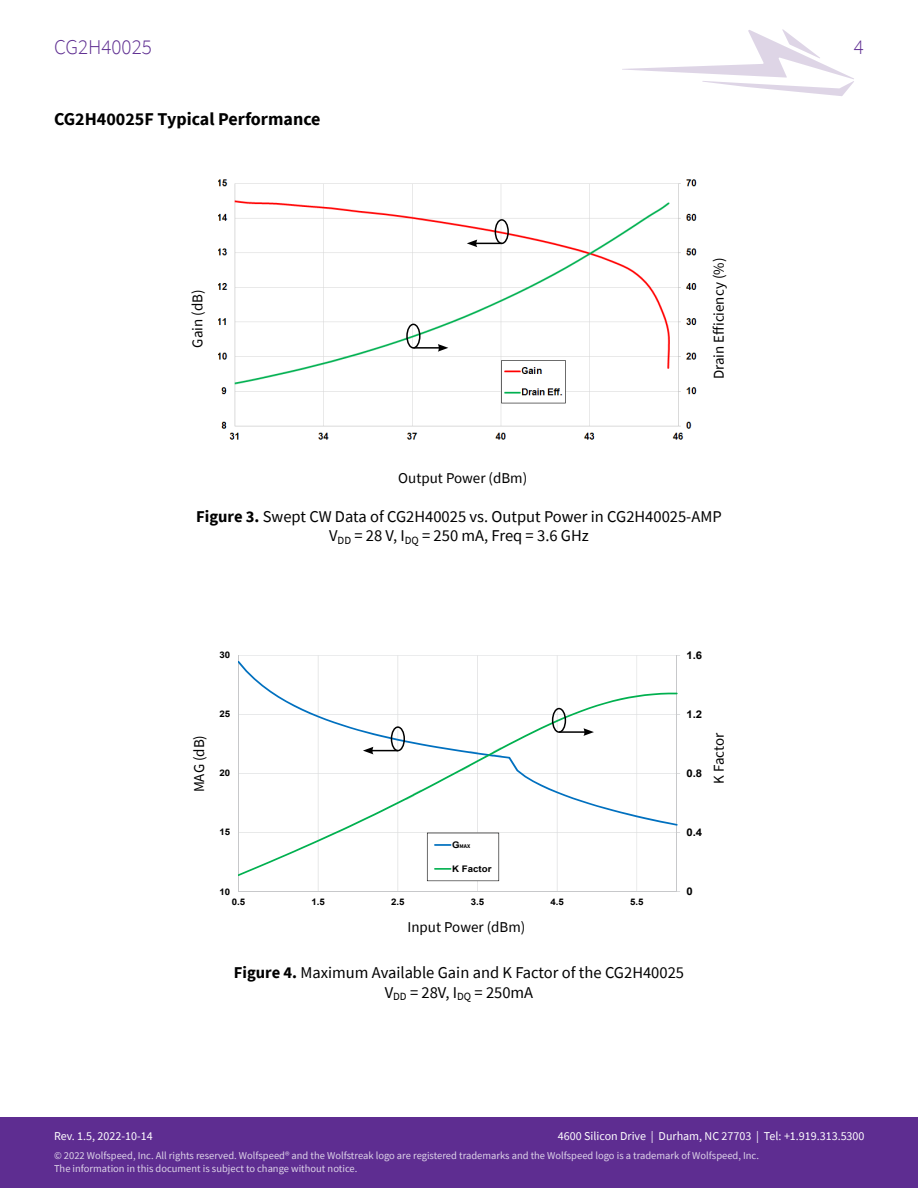
<style>
.page{position:relative;width:918px;height:1188px;background:#fff}
.page>*{position:absolute;margin:0;border:0;box-sizing:border-box;transform-origin:0 0}
.t1{font:300 21px "Source Sans Pro";color:#5e2d91}
.t2{font:700 18px "Source Sans Pro";color:#000}
.t3{font:16.5px/19.8px "Source Sans Pro";color:#000;text-align:center}
.t4{font:15px "Source Sans Pro";color:#000}
.t5{font:12px "Source Sans Pro";color:#fff}
.t6{font:700 11.25px "Arial";color:#000;scale:.94 1}
.t7{font:700 10.65px "Arial";color:#000;scale:1.07 1}
.t8{font:10.5px/12.6px "Source Sans Pro";color:#fff}
.t9{font:700 9px "Arial";letter-spacing:.005em;color:#000;scale:1.07 1}
.t10{font:700 5.55px "Source Sans Pro";color:#000}
.s1{font-weight:700}
</style>
<div class="page">
<svg style="left:622px;top:29px;width:232px;height:67px"></svg>
<div style="left:0;top:1118px;width:918px;height:70px;background:#5e2d91"></div>
<svg style="left:238px;top:655px;width:442px;height:237px"></svg>
<div style="left:552px;top:708px;width:14px;height:25px;border:2px solid #000;border-radius:50%"></div>
<hr style="left:559px;top:731px;width:27px;height:2px;background:#000">
<svg style="left:583px;top:728px;width:11px;height:8px"></svg>
<div style="left:391px;top:726px;width:14px;height:25px;border:2px solid #000;border-radius:50%"></div>
<svg style="left:363px;top:747px;width:35px;height:7px"></svg>
<img style="left:218px;top:179px;width:479px;height:261px">
<div style="left:406px;top:324px;width:15px;height:25px;border:2px solid #000;border-radius:50%"></div>
<hr style="left:413px;top:347px;width:27px;height:2px;background:#000">
<svg style="left:438px;top:344px;width:10px;height:8px"></svg>
<div style="left:495px;top:219px;width:14px;height:25px;border:2px solid #000;border-radius:50%"></div>
<svg style="left:467px;top:240px;width:35px;height:7px"></svg>
<div style="left:460px;top:840px;width:20px;height:11px;background:#fff"></div>
<h1 class="t1" style="left:54px;top:34px;width:99px">CG2H40025</h1>
<h1 class="t1" style="left:854px;top:34px;width:12px">4</h1>
<h2 class="t2" style="left:54px;top:107px;width:268px">CG2H40025F Typical Performance</h2>
<h3 class="t4" style="left:188px;top:348px;width:59px;rotate:-90deg">Gain (dB)</h3>
<h3 class="t4" style="left:398px;top:468px;width:130px">Output Power (dBm)</h3>
<h3 class="t4" style="left:709px;top:379px;width:123px;rotate:-90deg">Drain Efficiency (%)</h3>
<h3 class="t3" style="left:196px;top:506px;width:527px"><span class="s1">Figure 3.</span> Swept CW Data of CG2H40025 vs. Output Power in CG2H40025-AMP<br>V<sub>DD</sub> = 28 V, I<sub>DQ</sub> = 250 mA, Freq = 3.6 GHz</h3>
<p class="t9" style="left:219px;top:649px;width:12px">30</p>
<p class="t9" style="left:219px;top:708px;width:12px">25</p>
<p class="t7" style="left:686px;top:647px;width:16px">1.6</p>
<p class="t7" style="left:686px;top:707px;width:16px">1.2</p>
<h3 class="t4" style="left:190px;top:792px;width:59px;rotate:-90deg">MAG (dB)</h3>
<h3 class="t4" style="left:709px;top:784px;width:53px;rotate:-90deg">K Factor</h3>
<p class="t6" style="left:703px;top:795px;width:47px;rotate:-90deg">K Factor</p>
<p class="t7" style="left:686px;top:766px;width:16px">0.8</p>
<p class="t9" style="left:219px;top:767px;width:12px">20</p>
<p class="t9" style="left:219px;top:826px;width:12px">15</p>
<p class="t9" style="left:219px;top:885px;width:12px">10</p>
<p class="t9" style="left:452px;top:838px;width:27px">Gmax</p>
<p class="t9" style="left:452px;top:862px;width:38px">K Factor</p>
<p class="t10" style="left:460px;top:843px;width:12px">MAX</p>
<p class="t9" style="left:232px;top:896px;width:14px">0.5</p>
<p class="t9" style="left:311px;top:896px;width:14px">1.5</p>
<p class="t9" style="left:391px;top:896px;width:14px">2.5</p>
<p class="t9" style="left:471px;top:896px;width:14px">3.5</p>
<p class="t9" style="left:550px;top:896px;width:14px">4.5</p>
<p class="t9" style="left:630px;top:896px;width:14px">5.5</p>
<h3 class="t4" style="left:407px;top:917px;width:119px">Input Power (dBm)</h3>
<p class="t7" style="left:686px;top:825px;width:16px">0.4</p>
<p class="t7" style="left:686px;top:884px;width:7px">0</p>
<h3 class="t3" style="left:234px;top:962px;width:452px"><span class="s1">Figure 4.</span> Maximum Available Gain and K Factor of the CG2H40025<br>V<sub>DD</sub> = 28V, I<sub>DQ</sub> = 250mA</h3>
<p class="t5" style="left:558px;top:1129px;width:308px">4600 Silicon Drive | Durham, NC 27703 | Tel: +1.919.313.5300</p>
<p class="t5" style="left:54px;top:1129px;width:100px">Rev. 1.5, 2022-10-14</p>
<p class="t8" style="left:54px;top:1149px;width:707px">© 2022 Wolfspeed, Inc. All rights reserved. Wolfspeed® and the Wolfstreak logo are registered trademarks and the Wolfspeed logo is a trademark of Wolfspeed, Inc.<br>The information in this document is subject to change without notice.</p>
</div>
